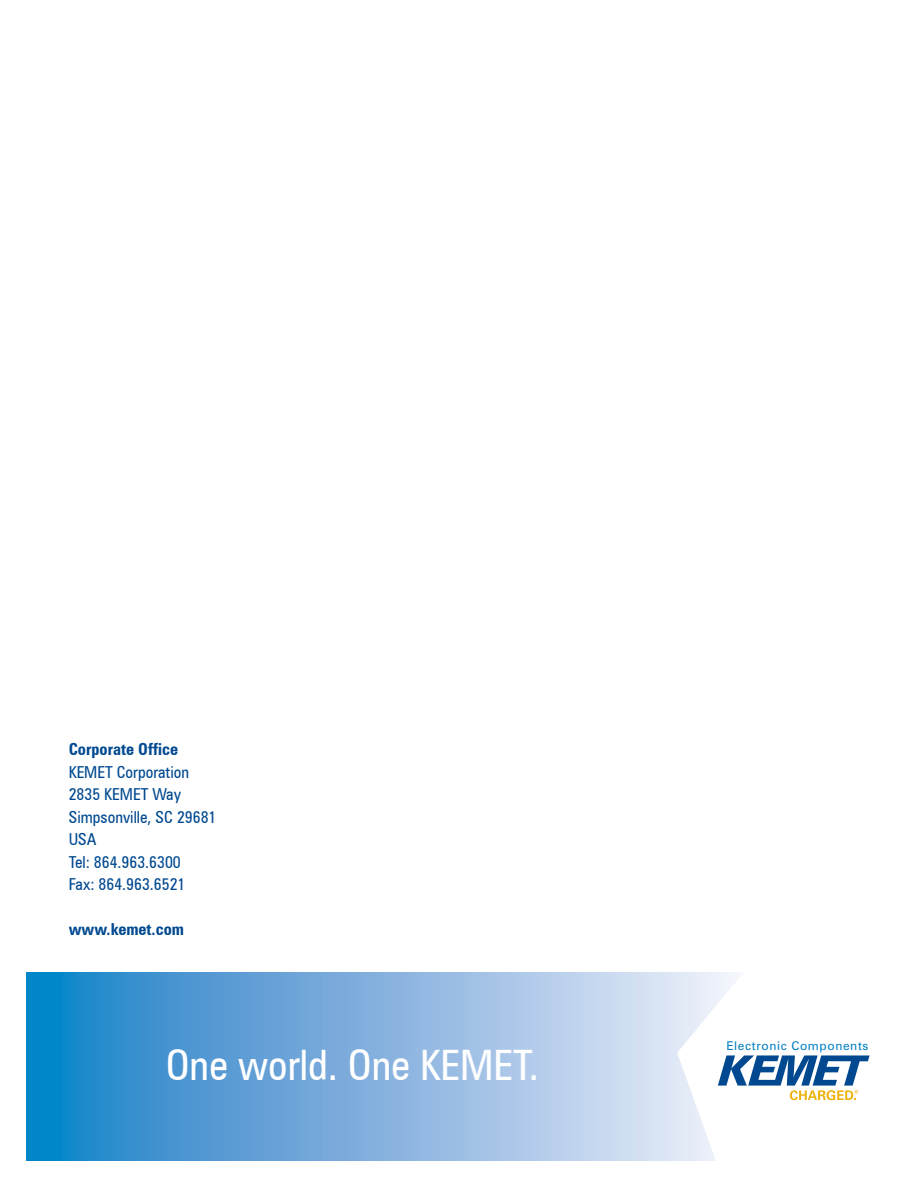
<style>
.page{position:relative;width:918px;height:1188px;background:#fff}
.page>*{position:absolute;margin:0;border:0;box-sizing:border-box;transform-origin:0 0}
.t1{font:condensed 42px "Zurich BT";color:#fff}
.t2{font:condensed 16.5px/22.5px "Zurich BT";color:#004990}
.t3{font:700 condensed 16.5px "Zurich BT";color:#004990}
.t4{font:12.15px "Zurich BT";letter-spacing:.05em;color:#007dc3}
</style>
<div class="page">
<svg style="left:26px;top:972px;width:713px;height:189px;background:#84b5df"></svg>
<svg style="left:718px;top:1055px;width:152px;height:45px"></svg>
<p class="t3" style="left:69px;top:739px;width:111px">Corporate Office</p>
<p class="t2" style="left:69px;top:760px;width:149px">KEMET Corporation<br>2835 KEMET Way<br>Simpsonville, SC 29681<br>USA<br>Tel: 864.963.6300<br>Fax: 864.963.6521</p>
<p class="t3" style="left:69px;top:919px;width:117px">www.kemet.com</p>
<h1 class="t1" style="left:166px;top:1040px;width:375px">One world. One KEMET.</h1>
<p class="t4" style="left:726px;top:1039px;width:144px">Electronic Components</p>
</div>
